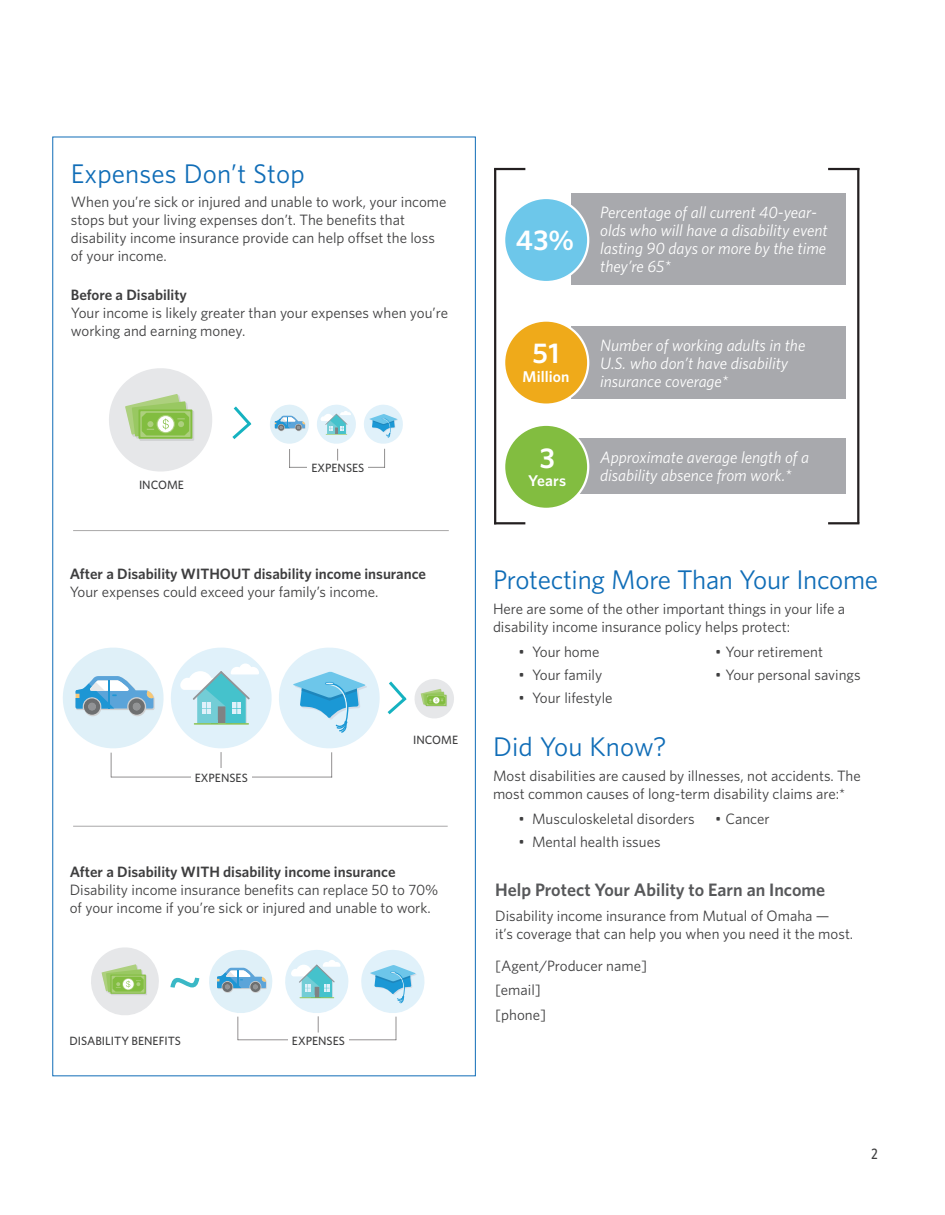
<style>
.page{position:relative;width:945px;height:1215px;background:#fff}
.page>*{position:absolute;margin:0;border:0;box-sizing:border-box;transform-origin:0 0}
.t1{font:72px "Whitney Condensed";color:#3ab8c6;scale:1.25 1}
.t2{font:600 28.65px "Whitney";color:#fff}
.t3{font:27px "Whitney";letter-spacing:-.01em;color:#106db7}
.t4{font:600 18px "Whitney";color:#57585a}
.t5{font:italic 16.5px/18px "Whitney";color:#fff}
.t6{font:600 15.6px "Whitney";letter-spacing:.01em;color:#fff}
.t7{font:15px/18px "Whitney";color:#3e3e3f}
.t8{font:600 15px "Whitney";color:#3e3e3f}
.t9{font:500 15px "Whitney Condensed";color:#3e3e3f}
.t10{font:500 12px "Whitney";color:#3e3e3f}
</style>
<div class="page">
<svg style="left:109px;top:368px;width:103px;height:104px"></svg>
<svg style="left:232px;top:406px;width:20px;height:33px"></svg>
<div style="left:571px;top:194px;width:275px;height:91px;background:#a8a9ad"></div>
<div style="left:504px;top:198px;width:84px;height:84px;background:#6dc7ea;border-radius:50%"></div>
<div style="left:503px;top:197px;width:86px;height:86px;border:2px solid #fff;border-radius:50%"></div>
<div style="left:571px;top:327px;width:275px;height:72px;background:#a8a9ad"></div>
<div style="left:504px;top:321px;width:84px;height:84px;background:#efaa1a;border-radius:50%"></div>
<div style="left:503px;top:319px;width:86px;height:87px;border:2px solid #fff;border-radius:50%"></div>
<div style="left:571px;top:439px;width:275px;height:55px;background:#a8a9ad"></div>
<div style="left:504px;top:425px;width:84px;height:84px;background:#82bd40;border-radius:50%"></div>
<div style="left:503px;top:424px;width:86px;height:86px;border:2px solid #fff;border-radius:50%"></div>
<hr style="left:73px;top:530px;width:376px;height:1px;background:#231f20">
<hr style="left:73px;top:826px;width:375px;height:1px;background:#231f20">
<svg style="left:270px;top:405px;width:39px;height:63px"></svg>
<svg style="left:364px;top:405px;width:39px;height:63px"></svg>
<svg style="left:317px;top:405px;width:39px;height:56px"></svg>
<svg style="left:91px;top:947px;width:68px;height:68px"></svg>
<hr style="left:238px;top:1039px;width:158px;height:1px;background:#231f20">
<div style="left:288px;top:1033px;width:61px;height:13px;background:#fff"></div>
<svg style="left:209px;top:950px;width:63px;height:90px"></svg>
<svg style="left:361px;top:950px;width:64px;height:90px"></svg>
<svg style="left:285px;top:950px;width:63px;height:83px"></svg>
<hr style="left:111px;top:777px;width:221px;height:1px;background:#231f20">
<div style="left:191px;top:770px;width:60px;height:13px;background:#fff"></div>
<svg style="left:63px;top:648px;width:101px;height:129px"></svg>
<svg style="left:171px;top:648px;width:101px;height:120px"></svg>
<hr style="left:194px;top:723px;width:55px;height:2px;background:#82bd41">
<svg style="left:279px;top:648px;width:175px;height:129px"></svg>
<hr style="left:494px;top:168px;width:31px;height:2px;background:#231f20">
<hr style="left:494px;top:169px;width:2px;height:355px;background:#231f20">
<hr style="left:494px;top:522px;width:31px;height:2px;background:#231f20">
<hr style="left:828px;top:522px;width:31px;height:2px;background:#231f20">
<hr style="left:857px;top:168px;width:2px;height:355px;background:#231f20">
<hr style="left:828px;top:168px;width:31px;height:2px;background:#231f20">
<h3 class="t3" style="left:71px;top:155px;width:235px">Expenses Don’t Stop</h3>
<p class="t7" style="left:71px;top:193px;width:377px">When you’re sick or injured and unable to work, your income stops but your living expenses don’t. The benefits that disability income insurance provide can help offset the loss of your income.</p>
<p class="t8" style="left:71px;top:284px;width:118px">Before a Disability</p>
<p class="t7" style="left:71px;top:303px;width:379px">Your income is likely greater than your expenses when you’re working and earning money.</p>
<p class="t10" style="left:139px;top:477px;width:46px">INCOME</p>
<p class="t10" style="left:311px;top:460px;width:55px">EXPENSES</p>
<p class="t8" style="left:70px;top:563px;width:358px">After a Disability WITHOUT disability income insurance</p>
<p class="t7" style="left:70px;top:582px;width:310px">Your expenses could exceed your family’s income.</p>
<p class="t10" style="left:195px;top:770px;width:55px">EXPENSES</p>
<p class="t10" style="left:413px;top:732px;width:46px">INCOME</p>
<p class="t8" style="left:70px;top:862px;width:327px">After a Disability WITH disability income insurance</p>
<p class="t7" style="left:70px;top:880px;width:370px">Disability income insurance benefits can replace 50 to 70% of your income if you’re sick or injured and unable to work.</p>
<h1 class="t1" style="left:166px;top:938px;width:32px">~</h1>
<p class="t10" style="left:69px;top:1033px;width:113px">DISABILITY BENEFITS</p>
<p class="t10" style="left:292px;top:1032px;width:55px">EXPENSES</p>
<h2 class="t2" style="left:516px;top:220px;width:60px">43%</h2>
<h2 class="t2" style="left:533px;top:334px;width:28px">51</h2>
<p class="t6" style="left:522px;top:366px;width:48px">Million</p>
<h2 class="t2" style="left:540px;top:438px;width:17px">3</h2>
<p class="t6" style="left:528px;top:470px;width:40px">Years</p>
<p class="t5" style="left:600px;top:202px;width:229px">Percentage of all current 40-year&shy;olds who will have a disability event lasting 90 days or more by the time they’re 65*</p>
<p class="t5" style="left:600px;top:336px;width:207px">Number of working adults in the<br>U.S. who don’t have disability insurance coverage*</p>
<p class="t5" style="left:600px;top:448px;width:210px">Approximate average length of a disability absence from work.*</p>
<h3 class="t3" style="left:493px;top:562px;width:387px">Protecting More Than Your Income</h3>
<p class="t7" style="left:493px;top:599px;width:354px">Here are some of the other important things in your life a disability income insurance policy helps protect:</p>
<p class="t7" style="left:519px;top:642px;width:82px">• Your home</p>
<p class="t7" style="left:715px;top:642px;width:110px">• Your retirement</p>
<p class="t7" style="left:519px;top:665px;width:85px">• Your family</p>
<p class="t7" style="left:715px;top:665px;width:147px">• Your personal savings</p>
<p class="t7" style="left:519px;top:689px;width:96px">• Your lifestyle</p>
<h3 class="t3" style="left:493px;top:729px;width:175px">Did You Know?</h3>
<p class="t7" style="left:493px;top:767px;width:369px">Most disabilities are caused by illnesses, not accidents. The most common causes of long-term disability claims are:*</p>
<p class="t7" style="left:519px;top:809px;width:178px">• Musculoskeletal disorders</p>
<p class="t7" style="left:715px;top:809px;width:56px">• Cancer</p>
<p class="t7" style="left:519px;top:833px;width:144px">• Mental health issues</p>
<p class="t4" style="left:495px;top:878px;width:332px">Help Protect Your Ability to Earn an Income</p>
<p class="t7" style="left:495px;top:906px;width:360px">Disability income insurance from Mutual of Omaha —<br>it’s coverage that can help you when you need it the most.</p>
<p class="t7" style="left:495px;top:953px;width:154px;line-height:24.8px">[Agent/Producer name] [email]<br>[phone]</p>
<p class="t9" style="left:871px;top:1145px;width:8px">2</p>
</div>
